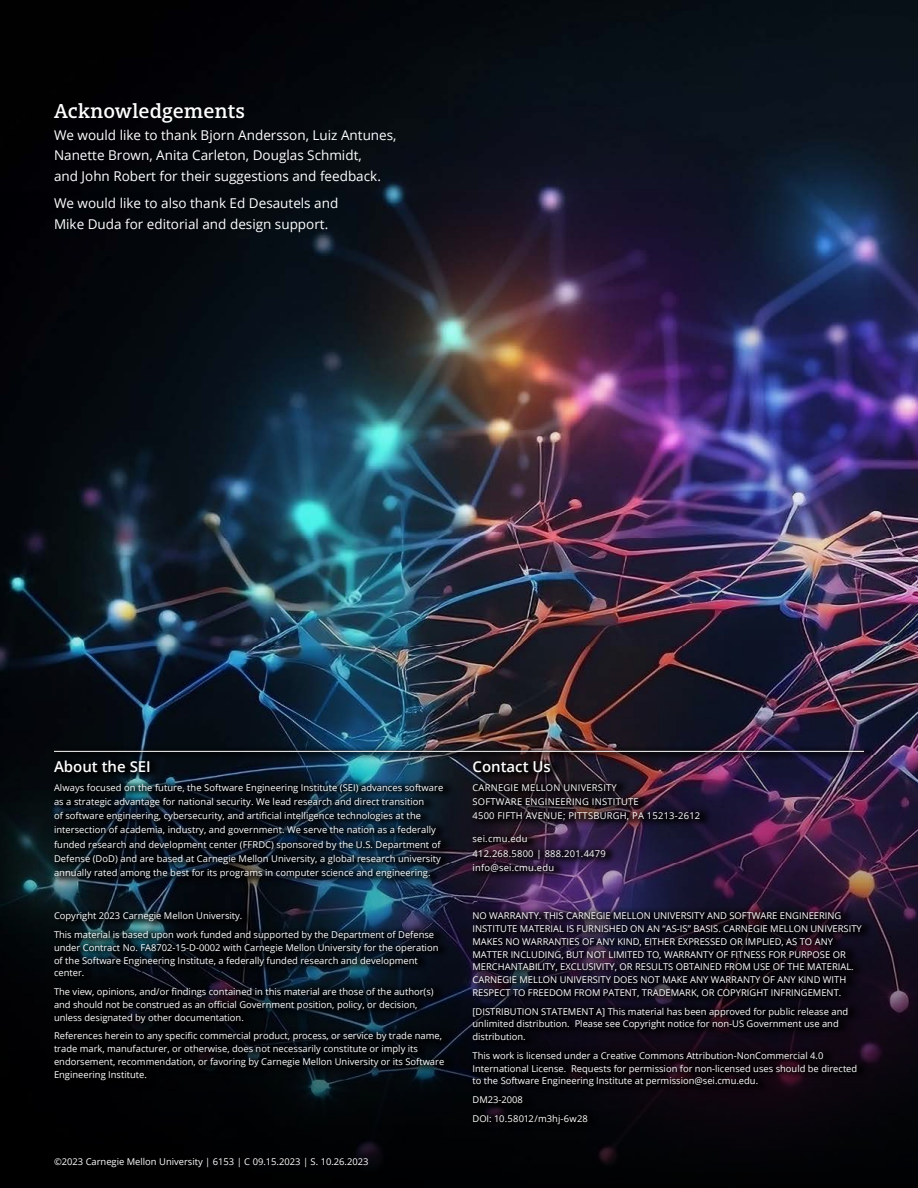
<style>
.page{position:relative;width:918px;height:1188px;background:#fff}
.page>*{position:absolute;margin:0;border:0;box-sizing:border-box;transform-origin:0 0}
.t1{font:600 19.5px "Open Serif";color:#fff}
.t2{font:600 15px "Open Sans";color:#fff}
.t3{font:13.5px/20.2px "Open Sans";color:#fff}
.t4{font:9.3px/12.8px "Open Sans";color:#fff}
.t5{font:9.3px/14.2px "Open Sans";letter-spacing:.025em;color:#fff}
</style>
<div class="page">
<img style="left:0;top:0;width:918px;height:1188px">
<div style="left:51px;top:745px;width:825px;height:388px;background:#000;opacity:.75"></div>
<hr style="left:54px;top:751px;width:405px;height:1px;background:#fff">
<hr style="left:459px;top:751px;width:405px;height:1px;background:#fff">
<h1 class="t1" style="left:54px;top:98px;width:193px">Acknowledgements</h1>
<h3 class="t3" style="left:54px;top:125px;width:344px">We would like to thank Bjorn Andersson, Luiz Antunes,<br>Nanette Brown, Anita Carleton, Douglas Schmidt,<br>and John Robert for their suggestions and feedback.</h3>
<h3 class="t3" style="left:54px;top:193px;width:286px">We would like to also thank Ed Desautels and<br>Mike Duda for editorial and design support.</h3>
<h2 class="t2" style="left:54px;top:756px;width:98px">About the SEI</h2>
<p class="t4" style="left:54px;top:780px;width:391px;line-height:14.2px">Always focused on the future, the Software Engineering Institute (SEI) advances software as a strategic advantage for national security. We lead research and direct transition<br>of software engineering, cybersecurity, and artificial intelligence technologies at the intersection of academia, industry, and government. We serve the nation as a federally funded research and development center (FFRDC) sponsored by the U.S. Department of Defense (DoD) and are based at Carnegie Mellon University, a global research university annually rated among the best for its programs in computer science and engineering.</p>
<p class="t4" style="left:54px;top:906px;width:382px;line-height:18.8px">Copyright 2023 Carnegie Mellon University.<br>This material is based upon work funded and supported by the Department of Defense</p>
<p class="t4" style="left:54px;top:941px;width:386px">under Contract No. FA8702-15-D-0002 with Carnegie Mellon University for the operation of the Software Engineering Institute, a federally funded research and development center.</p>
<p class="t4" style="left:54px;top:985px;width:381px">The view, opinions, and/or findings contained in this material are those of the author(s) and should not be construed as an official Government position, policy, or decision, unless designated by other documentation.</p>
<p class="t4" style="left:54px;top:1029px;width:392px">References herein to any specific commercial product, process, or service by trade name, trade mark, manufacturer, or otherwise, does not necessarily constitute or imply its endorsement, recommendation, or favoring by Carnegie Mellon University or its Software Engineering Institute.</p>
<p class="t4" style="left:54px;top:1155px;width:316px">©2023 Carnegie Mellon University | 6153 | C 09.15.2023 | S. 10.26.2023</p>
<h2 class="t2" style="left:472px;top:756px;width:80px">Contact Us</h2>
<p class="t5" style="left:472px;top:780px;width:229px">CARNEGIE MELLON UNIVERSITY<br>SOFTWARE ENGINEERING INSTITUTE<br>4500 FIFTH AVENUE; PITTSBURGH, PA 15213-2612</p>
<p class="t5" style="left:472px;top:832px;width:135px">sei.cmu.edu<br>412.268.5800 | 888.201.4479 info@sei.cmu.edu</p>
<p class="t4" style="left:472px;top:909px;width:391px">NO WARRANTY. THIS CARNEGIE MELLON UNIVERSITY AND SOFTWARE ENGINEERING INSTITUTE MATERIAL IS FURNISHED ON AN “AS-IS” BASIS. CARNEGIE MELLON UNIVERSITY MAKES NO WARRANTIES OF ANY KIND, EITHER EXPRESSED OR IMPLIED, AS TO ANY MATTER INCLUDING, BUT NOT LIMITED TO, WARRANTY OF FITNESS FOR PURPOSE OR MERCHANTABILITY, EXCLUSIVITY, OR RESULTS OBTAINED FROM USE OF THE MATERIAL.<br>CARNEGIE MELLON UNIVERSITY DOES NOT MAKE ANY WARRANTY OF ANY KIND WITH RESPECT TO FREEDOM FROM PATENT, TRADEMARK, OR COPYRIGHT INFRINGEMENT.</p>
<p class="t4" style="left:472px;top:1005px;width:377px">[DISTRIBUTION STATEMENT A] This material has been approved for public release and unlimited distribution. Please see Copyright notice for non-US Government use and distribution.</p>
<p class="t4" style="left:472px;top:1049px;width:386px">This work is licensed under a Creative Commons Attribution-NonCommercial 4.0<br>International License. Requests for permission for non-licensed uses should be directed to the Software Engineering Institute at permission@sei.cmu.edu.</p>
<p class="t4" style="left:472px;top:1090px;width:117px;line-height:18.8px">DM23-2008<br>DOI: 10.58012/m3hj-6w28</p>
</div>
